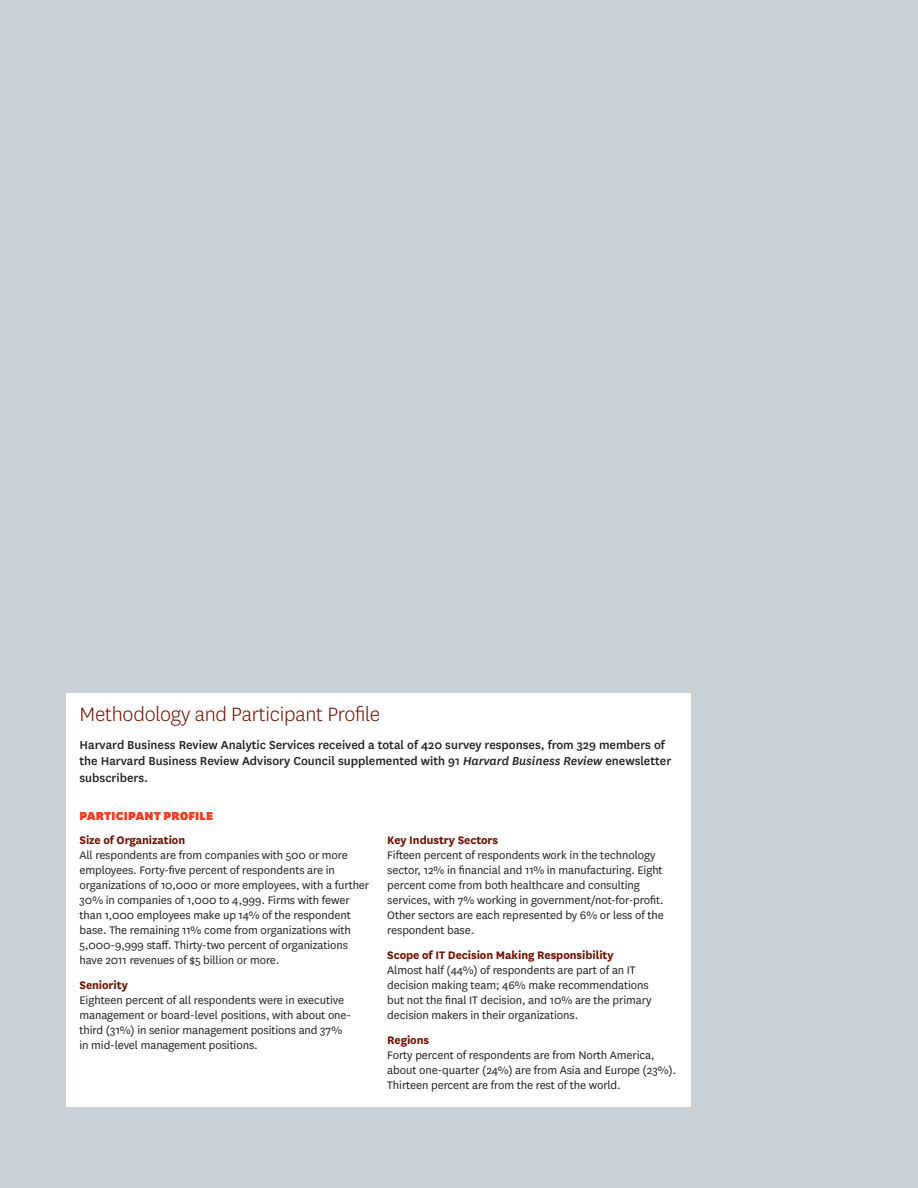
<style>
.page{position:relative;width:918px;height:1188px;background:#c9d1d7}
.page>*{position:absolute;margin:0;border:0;box-sizing:border-box;transform-origin:0 0}
.b-head{font:300 22.5px "National HBR";letter-spacing:-.01em;color:#701100}
.body{font:500 13.5px/16.5px "National HBR";color:#231f20}
.body-2{font:900 13.5px "National HBR";letter-spacing:.01em;color:#ef3e22}
.body-3{font:12.75px/15px "National HBR";letter-spacing:-.01em;color:#231f20}
.body-4{font:700 12.75px "National HBR";letter-spacing:-.005em;color:#701100}
.s1{font-style:italic}
</style>
<div class="page">
<div style="left:67px;top:694px;width:624px;height:413px;background:#fff"></div>
<p class="b-head" style="left:80px;top:700px;width:302px">Methodology and Participant Profile</p>
<p class="body" style="left:80px;top:736px;width:593px">Harvard Business Review Analytic Services received a total of 420 survey responses, from 329 members of the Harvard Business Review Advisory Council supplemented with 91 <span class="s1">Harvard Business Review</span> enewsletter subscribers.</p>
<p class="body-2" style="left:80px;top:806px;width:135px">PARTICIPANT PROFILE</p>
<p class="body-4" style="left:80px;top:832px;width:107px">Size of Organization</p>
<p class="body-3" style="left:80px;top:848px;width:291px">All respondents are from companies with 500 or more employees. Forty-five percent of respondents are in organizations of 10,000 or more employees, with a further 30% in companies of 1,000 to 4,999. Firms with fewer than 1,000 employees make up 14% of the respondent base. The remaining 11% come from organizations with 5,000-9,999 staff. Thirty-two percent of organizations have 2011 revenues of $5 billion or more.</p>
<p class="body-4" style="left:80px;top:976px;width:50px">Seniority</p>
<p class="body-3" style="left:80px;top:992px;width:273px">Eighteen percent of all respondents were in executive management or board-level positions, with about one&shy;third (31%) in senior management positions and 37% in mid-level management positions.</p>
<p class="body-4" style="left:387px;top:832px;width:112px">Key Industry Sectors</p>
<p class="body-3" style="left:387px;top:848px;width:278px">Fifteen percent of respondents work in the technology sector, 12% in financial and 11% in manufacturing. Eight percent come from both healthcare and consulting services, with 7% working in government/not-for-profit.<br>Other sectors are each represented by 6% or less of the respondent base.</p>
<p class="body-4" style="left:387px;top:946px;width:228px">Scope of IT Decision Making Responsibility</p>
<p class="body-3" style="left:387px;top:962px;width:266px">Almost half (44%) of respondents are part of an IT decision making team; 46% make recommendations but not the final IT decision, and 10% are the primary decision makers in their organizations.</p>
<p class="body-4" style="left:387px;top:1031px;width:43px">Regions</p>
<p class="body-3" style="left:387px;top:1047px;width:291px">Forty percent of respondents are from North America, about one-quarter (24%) are from Asia and Europe (23%).<br>Thirteen percent are from the rest of the world.</p>
</div>
